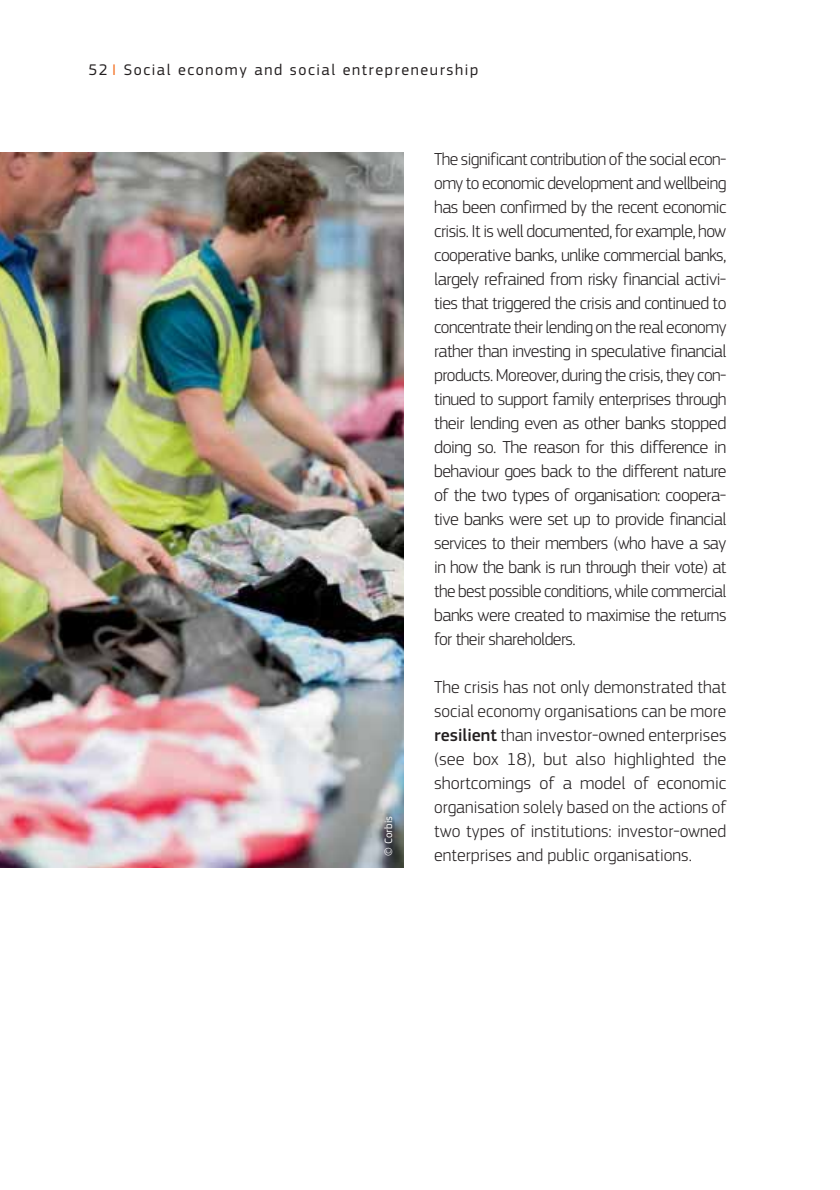
<style>
.page{position:relative;width:840px;height:1190px;background:#fff}
.page>*{position:absolute;margin:0;border:0;box-sizing:border-box;transform-origin:0 0}
.t1{font:300 18px/24px "PF Square Sans Pro";letter-spacing:-.025em;color:#231f20;text-align:justify}
.t2{font:16px "PF Square Sans Pro";letter-spacing:.1em;color:#231f20}
.t3{font:11px "PF Square Sans Pro";color:#fff}
.s1{color:#f36f21}
.s2{font-weight:500}
</style>
<div class="page">
<img style="left:0;top:152px;width:403px;height:715px">
<p class="t2" style="left:88px;top:64px;width:391px">52 <span class="s1">I</span> Social economy and social entrepreneurship</p>
<p class="t3" style="left:384px;top:856px;width:41px;rotate:-90deg">© Corbis</p>
<p class="t1" style="left:434px;top:149px;width:294px">The significant contribution of the social econ&shy;omy to economic development and wellbeing has been confirmed by the recent economic crisis. It is well documented, for example, how cooperative banks, unlike commercial banks, largely refrained from risky financial activi&shy;ties that triggered the crisis and continued to concentrate their lending on the real economy rather than investing in speculative financial products. Moreover, during the crisis, they con&shy;tinued to support family enterprises through their lending even as other banks stopped doing so. The reason for this difference in behaviour goes back to the different nature of the two types of organisation: coopera&shy;tive banks were set up to provide financial services to their members (who have a say in how the bank is run through their vote) at the best possible conditions, while commercial banks were created to maximise the returns for their shareholders.</p>
<p class="t1" style="left:434px;top:677px;width:294px">The crisis has not only demonstrated that social economy organisations can be more <span class="s2">resilient</span> than investor-owned enterprises (see box 18), but also highlighted the shortcomings of a model of economic organisation solely based on the actions of two types of institutions: investor-owned enterprises and public organisations.</p>
</div>
